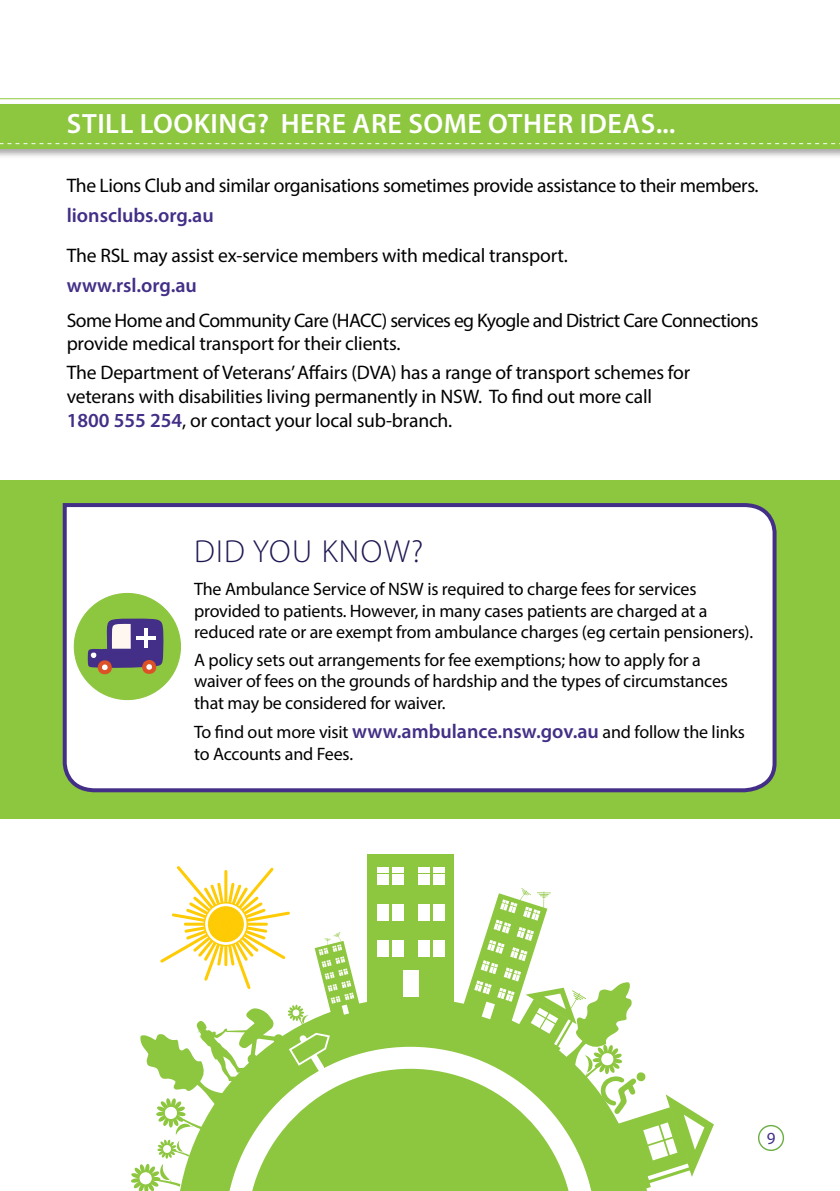
<style>
.page{position:relative;width:840px;height:1191px;background:#fff}
.page>*{position:absolute;margin:0;border:0;box-sizing:border-box;transform-origin:0 0}
.t1{font:300 32px "Myriad Pro";letter-spacing:.04em;color:#1e1852}
.t2{font:600 28px "Myriad Pro";letter-spacing:.02em;color:#fff}
.t3{font:600 20px "Myriad Pro";color:#432f87}
.t4{font:19.6px/23.8px "Myriad Pro";letter-spacing:-.01em;color:#000}
.t5{font:19.6px/23.6px "Myriad Pro";letter-spacing:-.03em;color:#000}
.t6{font:18px/21.6px "Myriad Pro";letter-spacing:-.01em;color:#000}
.t7{font:17px "Myriad Pro";color:#432f87}
.s1{font-weight:600;font-size:20px;color:#432f87}
</style>
<div class="page">
<div style="left:0;top:480px;width:839px;height:338px;background:#8dc63f"></div>
<div style="left:361px;top:1001px;width:99px;height:45px;background:#8dc63f"></div>
<svg style="left:361px;top:1046px;width:99px;height:145px;background:#9ece5c"></svg>
<div style="left:367px;top:854px;width:87px;height:150px;background:#8dc63f"></div>
<div style="left:403px;top:969px;width:15px;height:27px;background:#fff"></div>
<div style="left:377px;top:874px;width:5px;height:10px;background:#fff"></div>
<div style="left:383px;top:874px;width:5px;height:10px;background:#fff"></div>
<svg style="left:377px;top:867px;width:26px;height:6px"></svg>
<div style="left:392px;top:874px;width:5px;height:10px;background:#fff"></div>
<div style="left:398px;top:874px;width:5px;height:10px;background:#fff"></div>
<div style="left:418px;top:874px;width:5px;height:10px;background:#fff"></div>
<div style="left:424px;top:874px;width:5px;height:10px;background:#fff"></div>
<svg style="left:418px;top:867px;width:26px;height:6px"></svg>
<div style="left:433px;top:874px;width:5px;height:10px;background:#fff"></div>
<div style="left:438px;top:874px;width:6px;height:10px;background:#fff"></div>
<div style="left:377px;top:910px;width:5px;height:10px;background:#fff"></div>
<div style="left:383px;top:910px;width:5px;height:10px;background:#fff"></div>
<svg style="left:377px;top:904px;width:26px;height:5px"></svg>
<div style="left:392px;top:910px;width:5px;height:10px;background:#fff"></div>
<div style="left:398px;top:910px;width:5px;height:10px;background:#fff"></div>
<div style="left:418px;top:910px;width:5px;height:10px;background:#fff"></div>
<div style="left:424px;top:910px;width:5px;height:10px;background:#fff"></div>
<svg style="left:418px;top:904px;width:26px;height:5px"></svg>
<div style="left:433px;top:910px;width:5px;height:10px;background:#fff"></div>
<div style="left:439px;top:910px;width:5px;height:10px;background:#fff"></div>
<div style="left:377px;top:946px;width:5px;height:11px;background:#fff"></div>
<div style="left:383px;top:946px;width:5px;height:11px;background:#fff"></div>
<svg style="left:377px;top:940px;width:26px;height:5px"></svg>
<div style="left:392px;top:946px;width:5px;height:11px;background:#fff"></div>
<div style="left:398px;top:946px;width:5px;height:11px;background:#fff"></div>
<div style="left:418px;top:946px;width:5px;height:11px;background:#fff"></div>
<div style="left:424px;top:946px;width:5px;height:11px;background:#fff"></div>
<svg style="left:418px;top:940px;width:26px;height:5px"></svg>
<div style="left:433px;top:946px;width:5px;height:11px;background:#fff"></div>
<div style="left:439px;top:946px;width:5px;height:11px;background:#fff"></div>
<svg style="left:131px;top:866px;width:230px;height:325px"></svg>
<svg style="left:460px;top:888px;width:253px;height:303px"></svg>
<div style="left:757px;top:1125px;width:26px;height:26px;border:1px solid #6bae44;border-radius:50%"></div>
<div style="left:0;top:102px;width:839px;height:57px;background:#000;opacity:.35"></div>
<div style="left:0;top:104px;width:839px;height:45px;background:#8dc63f"></div>
<svg style="left:0;top:143px;width:836px;height:1px"></svg>
<hr style="left:0;top:98px;width:839px;height:1px;background:#8dc63f">
<div style="left:62px;top:503px;width:715px;height:290px;background:#fff"></div>
<div style="left:74px;top:593px;width:106px;height:106px;background:#8dc63f;border-radius:50%"></div>
<svg style="left:88px;top:618px;width:75px;height:57px"></svg>
<hr style="left:144px;top:628px;width:4px;height:19px;background:#fff">
<hr style="left:136px;top:636px;width:20px;height:3px;background:#fff">
<h2 class="t2" style="left:67px;top:106px;width:609px">Still looking? Here are some oth er Ideas...</h2>
<p class="t4" style="left:67px;top:173px;width:693px">The Lions Club and similar organisations sometimes provide assistance to their members.</p>
<p class="t3" style="left:67px;top:202px;width:148px">lionsclubs.org.au</p>
<p class="t4" style="left:67px;top:243px;width:502px">The RSL may assist ex-service members with medical transport.</p>
<p class="t3" style="left:67px;top:272px;width:132px">www.rsl.org.au</p>
<p class="t5" style="left:67px;top:308px;width:693px">Some Home and Community Care (HACC) services eg Kyogle and District Care Connections provide medical transport for their clients.</p>
<p class="t4" style="left:67px;top:361px;width:624px">The Department of Veterans’ Affairs (DVA) has a range of transport schemes for veterans with disabilities living permanently in NSW. To find out more call<br><span class="s1">1800 555 254</span>, or contact your local sub-branch.</p>
<h1 class="t1" style="left:194px;top:534px;width:231px">DID YOU KNOW?</h1>
<p class="t6" style="left:194px;top:578px;width:560px">The Ambulance Service of NSW is required to charge fees for services provided to patients. However, in many cases patients are charged at a reduced rate or are exempt from ambulance charges (eg certain pensioners).</p>
<p class="t6" style="left:194px;top:648px;width:535px">A policy sets out arrangements for fee exemptions; how to apply for a waiver of fees on the grounds of hardship and the types of circumstances that may be considered for waiver.</p>
<p class="t6" style="left:194px;top:721px;width:552px">To find out more visit <span class="s1">www.ambulance.nsw.gov.au</span> and follow the links to Accounts and Fees.</p>
<p class="t7" style="left:766px;top:1127px;width:10px">9</p>
</div>
